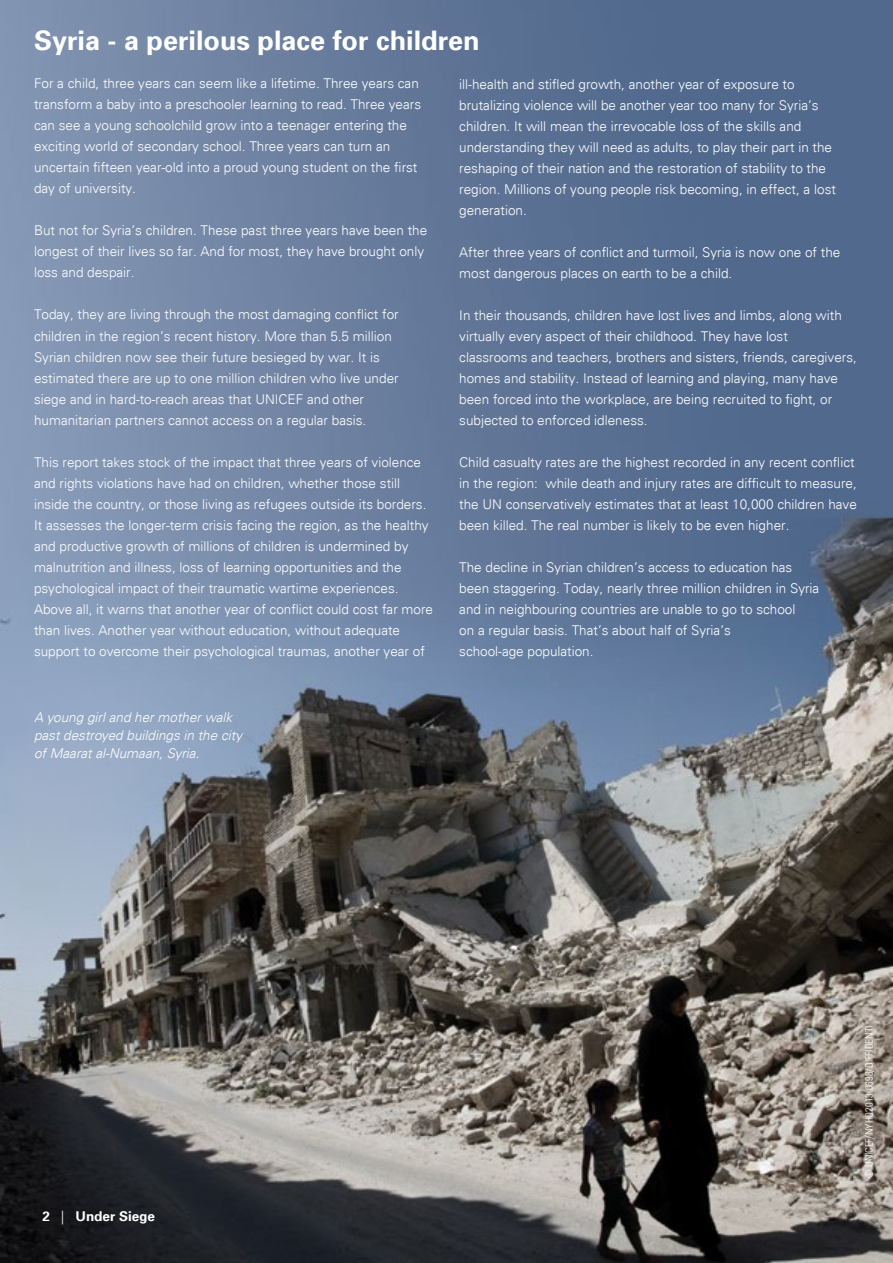
<style>
.page{position:relative;width:893px;height:1263px;background:#fff}
.page>*{position:absolute;margin:0;border:0;box-sizing:border-box;transform-origin:0 0}
.t1{font:700 27px "Univers 65";color:#fff}
.t2{font:300 13.5px/21px "Univers";color:#fff}
.t3{font:italic 300 13.5px/18px "Univers 45";color:#fff}
.t4{font:700 13.5px "Univers 65";color:#fff}
.t5{font:300 condensed 10.5px "Univers 47";color:#fff}
.s1{font-family:"Univers";font-weight:300}
</style>
<div class="page">
<img style="left:0;top:0;width:893px;height:1263px">
<h1 class="t1" style="left:34px;top:23px;width:447px">Syria - a perilous place for children</h1>
<p class="t2" style="left:34px;top:73px;width:389px">For a child, three years can seem like a lifetime. Three years can transform a baby into a preschooler learning to read. Three years can see a young schoolchild grow into a teenager entering the exciting world of secondary school. Three years can turn an uncertain fifteen year-old into a proud young student on the first day of university.</p>
<p class="t2" style="left:34px;top:220px;width:395px">But not for Syria’s children. These past three years have been the longest of their lives so far. And for most, they have brought only loss and despair.</p>
<p class="t2" style="left:34px;top:304px;width:366px">Today, they are living through the most damaging conflict for children in the region’s recent history. More than 5.5 million Syrian children now see their future besieged by war. It is estimated there are up to one million children who live under siege and in hard-to-reach areas that UNICEF and other humanitarian partners cannot access on a regular basis.</p>
<p class="t2" style="left:34px;top:451px;width:401px">This report takes stock of the impact that three years of violence and rights violations have had on children, whether those still inside the country, or those living as refugees outside its borders.<br>It assesses the longer-term crisis facing the region, as the healthy and productive growth of millions of children is undermined by malnutrition and illness, loss of learning opportunities and the psychological impact of their traumatic wartime experiences.<br>Above all, it warns that another year of conflict could cost far more than lives. Another year without education, without adequate support to overcome their psychological traumas, another year of</p>
<p class="t2" style="left:459px;top:73px;width:378px">ill-health and stifled growth, another year of exposure to brutalizing violence will be another year too many for Syria’s children. It will mean the irrevocable loss of the skills and understanding they will need as adults, to play their part in the reshaping of their nation and the restoration of stability to the region. Millions of young people risk becoming, in effect, a lost generation.</p>
<p class="t2" style="left:459px;top:241px;width:383px">After three years of conflict and turmoil, Syria is now one of the most dangerous places on earth to be a child.</p>
<p class="t2" style="left:459px;top:304px;width:399px">In their thousands, children have lost lives and limbs, along with virtually every aspect of their childhood. They have lost classrooms and teachers, brothers and sisters, friends, caregivers, homes and stability. Instead of learning and playing, many have been forced into the workplace, are being recruited to fight, or subjected to enforced idleness.</p>
<p class="t2" style="left:459px;top:451px;width:399px">Child casualty rates are the highest recorded in any recent conflict in the region: while death and injury rates are difficult to measure, the UN conservatively estimates that at least 10,000 children have been killed. The real number is likely to be even higher.</p>
<p class="t2" style="left:459px;top:556px;width:362px">The decline in Syrian children’s access to education has been staggering. Today, nearly three million children in Syria and in neighbouring countries are unable to go to school<br>on a regular basis. That’s about half of Syria’s<br>school-age population.</p>
<p class="t3" style="left:34px;top:708px;width:210px">A young girl and her mother walk past destroyed buildings in the city of Maarat al-Numaan, Syria.</p>
<p class="t4" style="left:43px;top:1207px;width:114px">2 <span class="s1">|</span> Under Siege</p>
<p class="t5" style="left:863px;top:1178px;width:152px;rotate:-90deg">© UNICEF/NYHQ2013-0698/Diffidenti</p>
</div>
